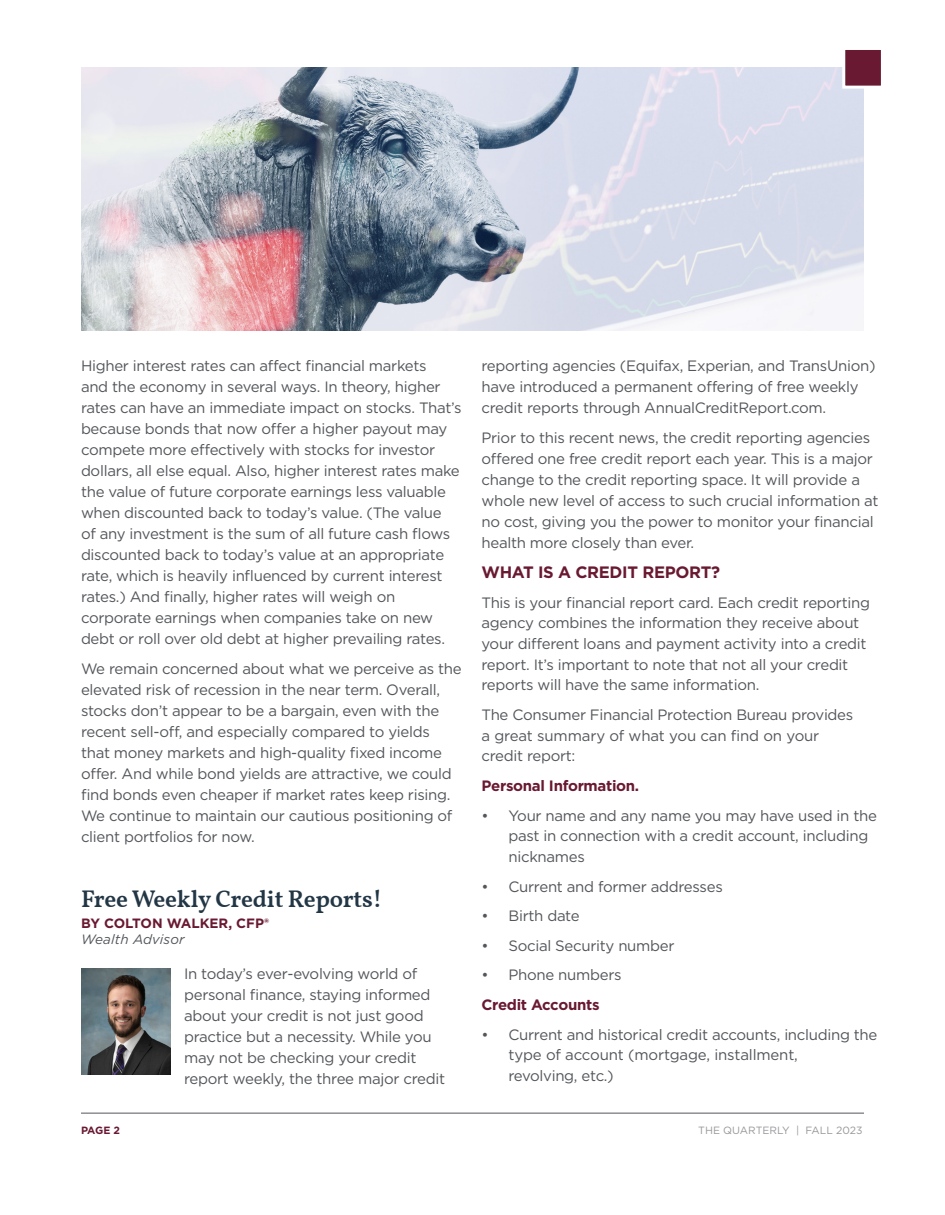
<style>
.page{position:relative;width:945px;height:1215px;background:#fff}
.page>*{position:absolute;margin:0;border:0;box-sizing:border-box;transform-origin:0 0}
.t1{font:600 24px "Vollkorn";letter-spacing:-.01em;color:#223645}
.Article_H2{font:700 16.5px "Gotham";letter-spacing:-.02em;color:#691931}
.t2{font:15px/21px "Gotham";letter-spacing:-.02em;color:#53565a}
.t3{font:700 15px "Gotham";letter-spacing:-.02em;color:#691931}
.t4{font:700 13.5px/16.5px "Gotham";color:#691931}
.t5{font:10.5px "Gotham";color:#99969a}
.t6{font:700 10.5px "Gotham";color:#691931}
.s1{font-weight:400;font-style:italic;color:#53565a}
</style>
<div class="page">
<hr style="left:81px;top:1113px;width:783px;height:1px;background:#53565a">
<img style="left:81px;top:968px;width:90px;height:106px">
<img style="left:81px;top:68px;width:782px;height:263px">
<svg style="left:841px;top:50px;width:40px;height:40px"></svg>
<p class="t2" style="left:81px;top:355px;width:382px">Higher interest rates can affect financial markets<br>and the economy in several ways. In theory, higher rates can have an immediate impact on stocks. That’s because bonds that now offer a higher payout may compete more effectively with stocks for investor dollars, all else equal. Also, higher interest rates make the value of future corporate earnings less valuable when discounted back to today’s value. (The value<br>of any investment is the sum of all future cash flows discounted back to today’s value at an appropriate rate, which is heavily influenced by current interest rates.) And finally, higher rates will weigh on corporate earnings when companies take on new debt or roll over old debt at higher prevailing rates.</p>
<p class="t2" style="left:81px;top:658px;width:382px">We remain concerned about what we perceive as the elevated risk of recession in the near term. Overall, stocks don’t appear to be a bargain, even with the recent sell-off, and especially compared to yields that money markets and high-quality fixed income offer. And while bond yields are attractive, we could find bonds even cheaper if market rates keep rising.<br>We continue to maintain our cautious positioning of client portfolios for now.</p>
<p class="t1" style="left:81px;top:881px;width:303px">Free Weekly Credit Reports!</p>
<p class="t4" style="left:81px;top:915px;width:190px">BY COLTON WALKER, CFP®<br><span class="s1">Wealth Advisor</span></p>
<p class="t2" style="left:184px;top:963px;width:262px">In today’s ever-evolving world of personal finance, staying informed about your credit is not just good practice but a necessity. While you may not be checking your credit report weekly, the three major credit</p>
<p class="t2" style="left:482px;top:355px;width:396px">reporting agencies (Equifax, Experian, and TransUnion) have introduced a permanent offering of free weekly credit reports through AnnualCreditReport.com.</p>
<p class="t2" style="left:482px;top:427px;width:399px">Prior to this recent news, the credit reporting agencies offered one free credit report each year. This is a major change to the credit reporting space. It will provide a whole new level of access to such crucial information at no cost, giving you the power to monitor your financial health more closely than ever.</p>
<p class="Article_H2" style="left:482px;top:561px;width:240px">WHAT IS A CREDIT REPORT?</p>
<p class="t2" style="left:482px;top:592px;width:390px">This is your financial report card. Each credit reporting agency combines the information they receive about your different loans and payment activity into a credit report. It’s important to note that not all your credit reports will have the same information.</p>
<p class="t2" style="left:482px;top:704px;width:373px">The Consumer Financial Protection Bureau provides a great summary of what you can find on your credit report:</p>
<p class="t3" style="left:482px;top:776px;width:159px">Personal Information.</p>
<p class="t2" style="left:508px;top:805px;width:370px;text-indent:-27px">• Your name and any name you may have used in the past in connection with a credit account, including nicknames</p>
<p class="t2" style="left:482px;top:875px;width:243px">• Current and former addresses</p>
<p class="t2" style="left:482px;top:905px;width:100px">• Birth date</p>
<p class="t2" style="left:482px;top:935px;width:195px">• Social Security number</p>
<p class="t2" style="left:482px;top:964px;width:142px">• Phone numbers</p>
<p class="t3" style="left:482px;top:995px;width:120px">Credit Accounts</p>
<p class="t2" style="left:508px;top:1024px;width:370px;text-indent:-27px">• Current and historical credit accounts, including the type of account (mortgage, installment,<br>revolving, etc.)</p>
<p class="t6" style="left:81px;top:1123px;width:41px">PAGE 2</p>
<p class="t5" style="left:698px;top:1124px;width:166px">THE QUARTERLY | FALL 2023</p>
</div>
